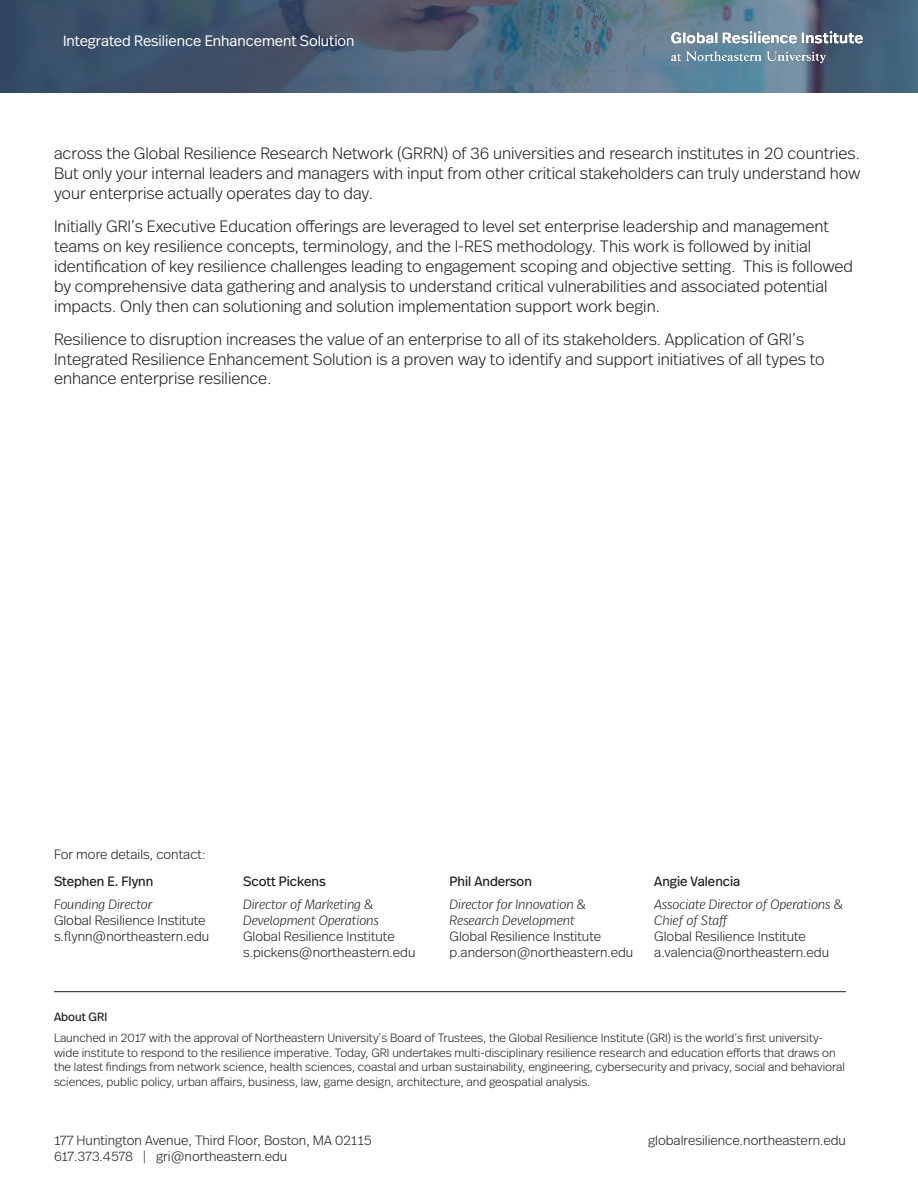
<style>
.page{position:relative;width:918px;height:1188px;background:#fff}
.page>*{position:absolute;margin:0;border:0;box-sizing:border-box;transform-origin:0 0}
.t1{font:300 16.5px/19.8px "Real Head Pro";color:#231f20}
.t2{font:300 15px "Real Head Pro";color:#fff}
.t3{font:300 13.5px/16.2px "Real Head Pro";color:#231f20}
.t4{font:13.5px "Real Head Pro";color:#231f20}
.t5{font:300 12px/14.4px "Real Head Pro";color:#231f20}
.t6{font:12px "Real Head Pro";color:#231f20}
.s1{font-style:italic}
</style>
<div class="page">
<hr style="left:54px;top:991px;width:792px;height:1px;background:#231f20">
<img style="left:0;top:0;width:918px;height:92px">
<img style="left:671px;top:31px;width:192px;height:33px">
<p class="t2" style="left:63px;top:30px;width:293px">Integrated Resilience Enhancement Solution</p>
<p class="t1" style="left:54px;top:143px;width:808px;text-align:justify">across the Global Resilience Research Network (GRRN) of 36 universities and research institutes in 20 countries.<br>But only your internal leaders and managers with input from other critical stakeholders can truly understand how your enterprise actually operates day to day.</p>
<p class="t1" style="left:54px;top:216px;width:801px">Initially GRI’s Executive Education offerings are leveraged to level set enterprise leadership and management teams on key resilience concepts, terminology, and the I-RES methodology. This work is followed by initial identification of key resilience challenges leading to engagement scoping and objective setting. This is followed by comprehensive data gathering and analysis to understand critical vulnerabilities and associated potential impacts. Only then can solutioning and solution implementation support work begin.</p>
<p class="t1" style="left:54px;top:328px;width:772px">Resilience to disruption increases the value of an enterprise to all of its stakeholders. Application of GRI’s<br>Integrated Resilience Enhancement Solution is a proven way to identify and support initiatives of all types to enhance enterprise resilience.</p>
<p class="t3" style="left:54px;top:845px;width:153px">For more details, contact:</p>
<p class="t4" style="left:54px;top:872px;width:101px">Stephen E. Flynn</p>
<p class="t3" style="left:54px;top:895px;width:157px"><span class="s1">Founding Director<br></span>Global Resilience Institute s.flynn@northeastern.edu</p>
<p class="t4" style="left:243px;top:872px;width:84px">Scott Pickens</p>
<p class="t3" style="left:243px;top:895px;width:174px"><span class="s1">Director of Marketing &amp;<br>Development Operations<br></span>Global Resilience Institute s.pickens@northeastern.edu</p>
<p class="t4" style="left:450px;top:872px;width:84px">Phil Anderson</p>
<p class="t3" style="left:450px;top:895px;width:185px"><span class="s1">Director for Innovation &amp;<br>Research Development<br></span>Global Resilience Institute p.anderson@northeastern.edu</p>
<p class="t4" style="left:654px;top:872px;width:88px">Angie Valencia</p>
<p class="t3" style="left:654px;top:895px;width:190px"><span class="s1">Associate Director of Operations &amp;<br>Chief of Staff<br></span>Global Resilience Institute a.valencia@northeastern.edu</p>
<p class="t6" style="left:54px;top:1009px;width:55px">About GRI</p>
<p class="t5" style="left:54px;top:1030px;width:792px">Launched in 2017 with the approval of Northeastern University’s Board of Trustees, the Global Resilience Institute (GRI) is the world’s first university&shy;wide institute to respond to the resilience imperative. Today, GRI undertakes multi-disciplinary resilience research and education efforts that draws on the latest findings from network science, health sciences, coastal and urban sustainability, engineering, cybersecurity and privacy, social and behavioral sciences, public policy, urban affairs, business, law, game design, architecture, and geospatial analysis.</p>
<p class="t3" style="left:54px;top:1131px;width:319px">177 Huntington Avenue, Third Floor, Boston, MA 02115</p>
<p class="t3" style="left:648px;top:1131px;width:199px">globalresilience.northeastern.edu</p>
<p class="t3" style="left:54px;top:1148px;width:235px">617.373.4578 | gri@northeastern.edu</p>
</div>
